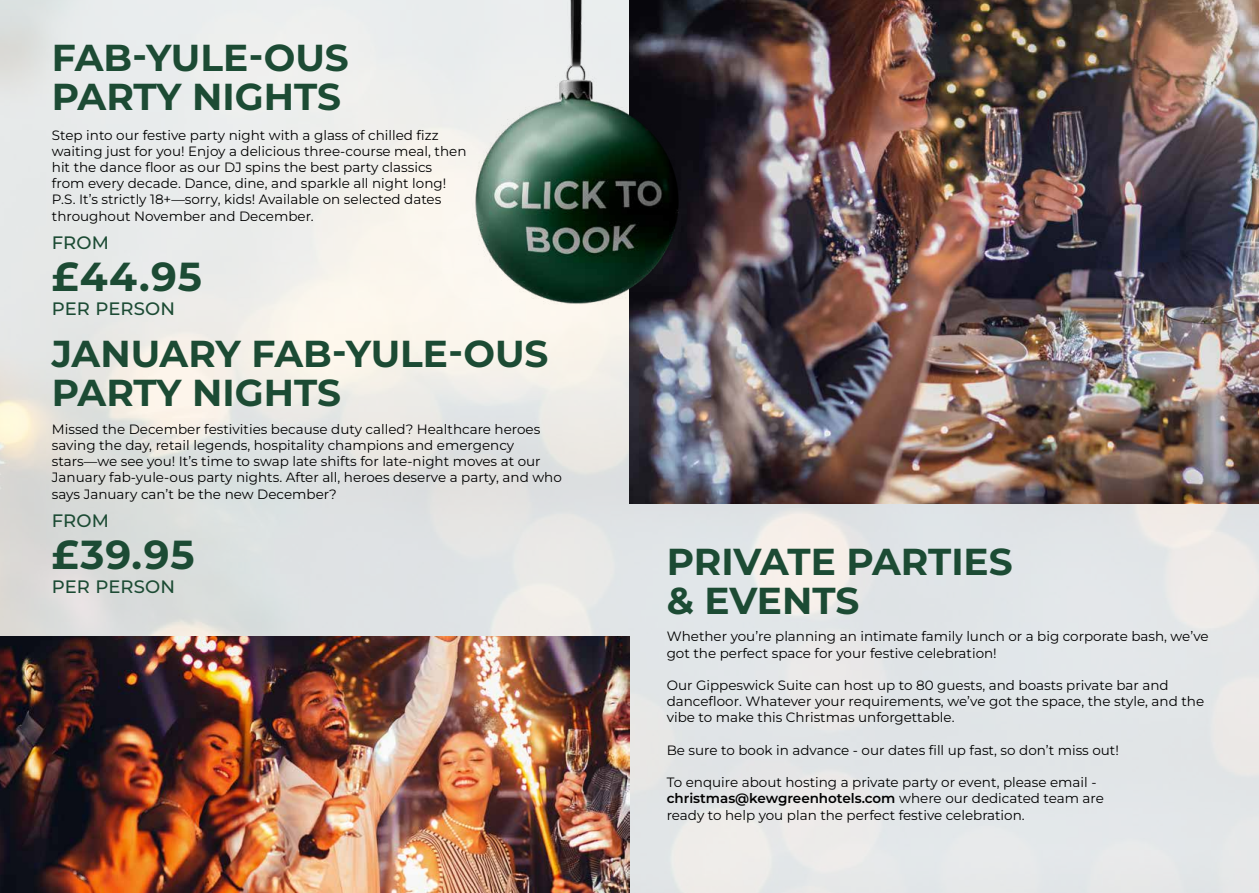
<style>
.page{position:relative;width:1259px;height:893px;background:#fff}
.page>*{position:absolute;margin:0;border:0;box-sizing:border-box;transform-origin:0 0}
.t1{font:700 40.5px "Montserrat";letter-spacing:.025em;color:#1c4b34}
.t2{font:700 37.5px/39px "Montserrat";color:#1c4b34}
.t3{font:500 18px "Montserrat";letter-spacing:.005em;color:#1c4b34}
.t4{font:13.5px/16.2px "Montserrat";color:#000}
.s1{font-weight:600}
</style>
<div class="page">
<img style="left:0;top:0;width:1259px;height:893px">
<img style="left:0;top:636px;width:629px;height:257px">
<img style="left:629px;top:0;width:630px;height:504px">
<img style="left:467px;top:0;width:231px;height:324px">
<h2 class="t2" style="left:52px;top:36px;width:298px">FAB-YULE-OUS<br>PARTY NIGHTS</h2>
<p class="t4" style="left:52px;top:126px;width:416px">Step into our festive party night with a glass of chilled fizz waiting just for you! Enjoy a delicious three-course meal, then hit the dance floor as our DJ spins the best party classics from every decade. Dance, dine, and sparkle all night long!<br>P.S. It’s strictly 18+—sorry, kids! Available on selected dates throughout November and December.</p>
<h3 class="t3" style="left:52px;top:230px;width:59px">FROM</h3>
<h1 class="t1" style="left:52px;top:248px;width:152px">£44.95</h1>
<h3 class="t3" style="left:52px;top:296px;width:125px">PER PERSON</h3>
<h2 class="t2" style="left:52px;top:333px;width:498px">JANUARY FAB-YULE-OUS<br>PARTY NIGHTS</h2>
<p class="t4" style="left:52px;top:420px;width:511px">Missed the December festivities because duty called? Healthcare heroes saving the day, retail legends, hospitality champions and emergency stars—we see you! It’s time to swap late shifts for late-night moves at our January fab-yule-ous party nights. After all, heroes deserve a party, and who says January can’t be the new December?</p>
<h3 class="t3" style="left:52px;top:508px;width:59px">FROM</h3>
<h1 class="t1" style="left:52px;top:525px;width:144px">£39.95</h1>
<h3 class="t3" style="left:52px;top:574px;width:125px">PER PERSON</h3>
<h2 class="t2" style="left:666px;top:541px;width:347px">PRIVATE PARTIES &amp; EVENTS</h2>
<p class="t4" style="left:666px;top:628px;width:543px">Whether you’re planning an intimate family lunch or a big corporate bash, we’ve got the perfect space for your festive celebration!</p>
<p class="t4" style="left:666px;top:676px;width:539px">Our Gippeswick Suite can host up to 80 guests, and boasts private bar and dancefloor. Whatever your requirements, we’ve got the space, the style, and the vibe to make this Christmas unforgettable.</p>
<p class="t4" style="left:666px;top:741px;width:454px">Be sure to book in advance - our dates fill up fast, so don’t miss out!</p>
<p class="t4" style="left:666px;top:774px;width:439px">To enquire about hosting a private party or event, please email - <span class="s1">christmas@kewgreenhotels.com</span> where our dedicated team are ready to help you plan the perfect festive celebration.</p>
</div>
